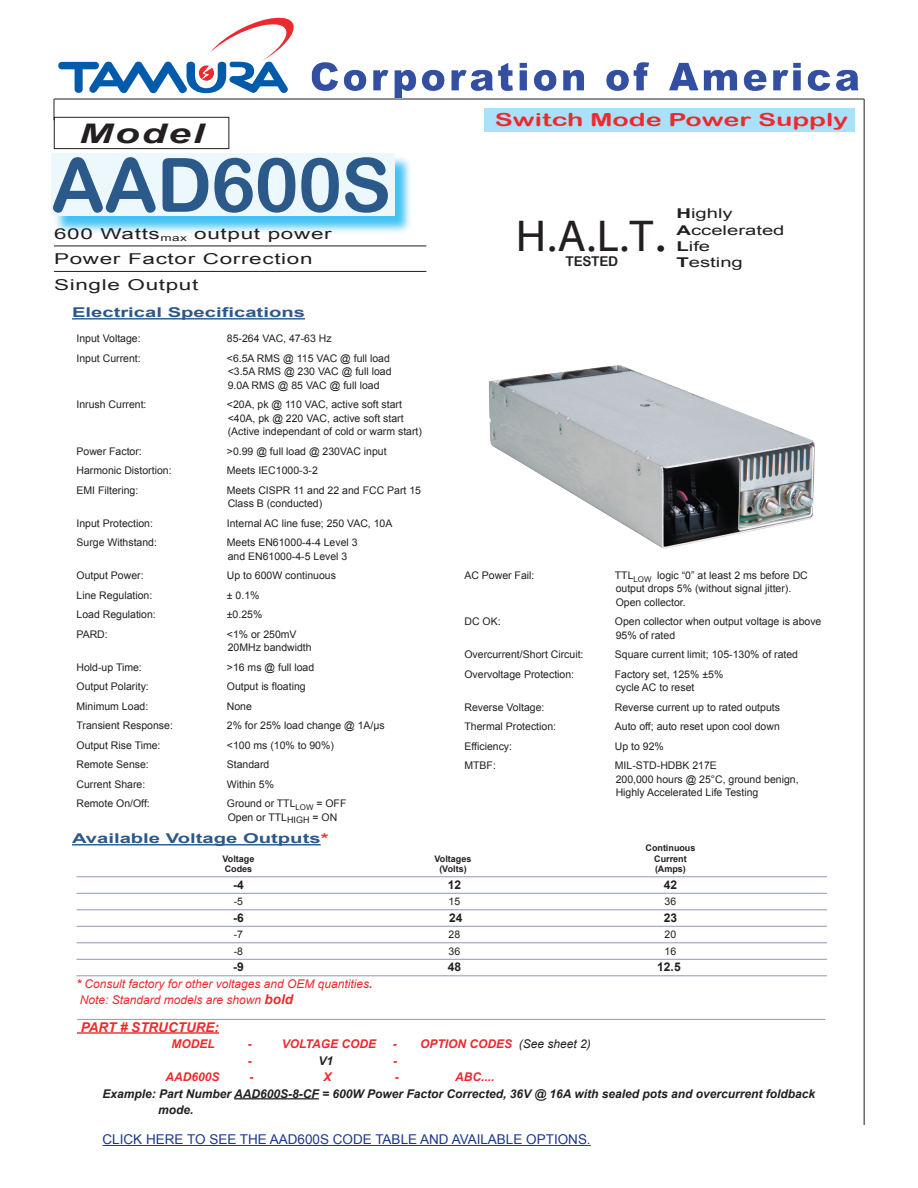
<style>
.page{position:relative;width:918px;height:1188px;background:#fff}
.page>*{position:absolute;margin:0;border:0;box-sizing:border-box;transform-origin:0 0}
.t1{font:75px "Arial Rounded MT Bold";letter-spacing:-.015em;color:#2b598a}
.t2{font:45px "Myriad Web";color:#231f20}
.t3{font:italic 700 27px "Arial";letter-spacing:.05em;color:#231f20;scale:1.5 1}
.t4{font:18px "Arial Rounded MT Bold";color:#ec2a2d;scale:1.5 1}
.t5{font:15px/25.5px "Arial";letter-spacing:.03em;color:#231f20;scale:1.5 1}
.t6{font:13.5px "Arial";color:#1a388c}
.t7{font:700 13.5px "Arial";color:#2b598a;scale:1.5 1}
.t8{font:13.5px/16.2px "Arial";color:#231f20;scale:1.5 1}
.t9{font:italic 700 13.5px "Arial";color:#ec2a2d}
.t10{font:13.5px "Arial Rounded MT Bold";letter-spacing:-.02em;color:#231f20}
.t11{font:italic 700 12px/16.5px "Arial";color:#231f20}
.t12{font:italic 12px/16.5px "Arial";color:#ec2a2d}
.t13{font:italic 700 12px "Arial";color:#ec2a2d}
.t14{font:700 12px "Arial";color:#231f20}
.t15{font:10.5px/13.5px "Arial";color:#231f20}
.t16{font:700 9px "Arial";color:#231f20}
.s1{color:#ec2a2d}
.s2{font-family:"Arial Rounded MT Bold"}
.s3{font-weight:700}
.s4{font-weight:700;font-size:13.5px}
.s5{font-weight:400;color:#231f20}
</style>
<div class="page">
<hr style="left:864px;top:99px;width:1px;height:1026px;background:#231f20">
<hr style="left:72px;top:318px;width:233px;height:2px;background:#2b598a">
<hr style="left:76px;top:877px;width:751px;height:1px;background:#9098b7">
<hr style="left:76px;top:893px;width:751px;height:1px;background:#9098b7">
<hr style="left:76px;top:910px;width:751px;height:1px;background:#9098b7">
<hr style="left:76px;top:926px;width:751px;height:1px;background:#9098b7">
<hr style="left:76px;top:943px;width:751px;height:1px;background:#9098b7">
<hr style="left:76px;top:959px;width:751px;height:1px;background:#9098b7">
<hr style="left:76px;top:976px;width:751px;height:1px;background:#9098b7">
<hr style="left:72px;top:844px;width:249px;height:1px;background:#2b598a">
<hr style="left:54px;top:99px;width:810px;height:1px;background:#231f20">
<div style="left:51px;top:153px;width:364px;height:84px;background:#00aeef;opacity:.75"></div>
<div style="left:51px;top:153px;width:343px;height:63px;background:#edf8fd"></div>
<div style="left:54px;top:117px;width:175px;height:32px;border:1px solid #231f20"></div>
<hr style="left:54px;top:246px;width:372px;height:1px;background:#231f20">
<hr style="left:54px;top:271px;width:372px;height:1px;background:#231f20">
<div style="left:484px;top:108px;width:371px;height:23px;background:#aae0f9"></div>
<svg style="left:54px;top:17px;width:243px;height:103px"></svg>
<img style="left:489px;top:365px;width:326px;height:184px">
<img style="left:302px;top:62px;width:562px;height:39px">
<hr style="left:77px;top:1032px;width:142px;height:2px;background:#ec2a2d">
<hr style="left:77px;top:1019px;width:748px;height:1px;background:#9098b7">
<hr style="left:234px;top:1098px;width:85px;height:1px;background:#231f20">
<hr style="left:103px;top:1145px;width:488px;height:1px;background:#1a388c">
<h3 class="t3" style="left:79px;top:116px;width:85px">Model</h3>
<h1 class="t1" style="left:51px;top:141px;width:342px">AAD600S</h1>
<h3 class="t5" style="left:54px;top:221px;width:187px">600 Watts<sub>max</sub> output power<br>Power Factor Correction<br>Single Output</h3>
<p class="t7" style="left:72px;top:304px;width:157px">Electrical Specifications</p>
<p class="t15" style="left:76px;top:332px;width:66px">Input Voltage:</p>
<p class="t15" style="left:227px;top:332px;width:106px">85-264 VAC, 47-63 Hz</p>
<p class="t15" style="left:76px;top:351px;width:66px">Input Current:</p>
<p class="t15" style="left:227px;top:351px;width:166px">&lt;6.5A RMS @ 115 VAC @ full load &lt;3.5A RMS @ 230 VAC @ full load<br>9.0A RMS @ 85 VAC @ full load</p>
<p class="t15" style="left:77px;top:398px;width:72px">Inrush Current:</p>
<p class="t15" style="left:227px;top:398px;width:197px">&lt;20A, pk @ 110 VAC, active soft start &lt;40A, pk @ 220 VAC, active soft start (Active independant of cold or warm start)</p>
<p class="t15" style="left:77px;top:444px;width:67px">Power Factor:</p>
<p class="t15" style="left:227px;top:444px;width:161px">&gt;0.99 @ full load @ 230VAC input</p>
<p class="t15" style="left:77px;top:464px;width:97px">Harmonic Distortion:</p>
<p class="t15" style="left:227px;top:464px;width:93px">Meets IEC1000-3-2</p>
<p class="t15" style="left:77px;top:483px;width:63px">EMI Filtering:</p>
<p class="t15" style="left:227px;top:483px;width:196px">Meets CISPR 11 and 22 and FCC Part 15<br>Class B (conducted)</p>
<p class="t15" style="left:77px;top:516px;width:78px">Input Protection:</p>
<p class="t15" style="left:227px;top:516px;width:167px">Internal AC line fuse; 250 VAC, 10A</p>
<p class="t15" style="left:77px;top:536px;width:82px">Surge Withstand:</p>
<p class="t15" style="left:227px;top:536px;width:132px">Meets EN61000-4-4 Level 3 and EN61000-4-5 Level 3</p>
<p class="t15" style="left:77px;top:569px;width:69px">Output Power:</p>
<p class="t15" style="left:227px;top:569px;width:111px">Up to 600W continuous</p>
<p class="t15" style="left:77px;top:588px;width:77px">Line Regulation:</p>
<p class="t15" style="left:227px;top:588px;width:34px">± 0.1%</p>
<p class="t15" style="left:77px;top:608px;width:81px">Load Regulation:</p>
<p class="t15" style="left:227px;top:608px;width:37px">±0.25%</p>
<p class="t15" style="left:77px;top:627px;width:33px">PARD:</p>
<p class="t15" style="left:227px;top:627px;width:86px">&lt;1% or 250mV<br>20MHz bandwidth</p>
<p class="t15" style="left:77px;top:660px;width:67px">Hold-up Time:</p>
<p class="t15" style="left:227px;top:660px;width:89px">&gt;16 ms @ full load</p>
<p class="t15" style="left:77px;top:680px;width:74px">Output Polarity:</p>
<p class="t15" style="left:227px;top:680px;width:80px">Output is floating</p>
<p class="t15" style="left:77px;top:699px;width:73px">Minimum Load:</p>
<p class="t15" style="left:227px;top:699px;width:27px">None</p>
<p class="t15" style="left:77px;top:719px;width:98px">Transient Response:</p>
<p class="t15" style="left:227px;top:719px;width:159px">2% for 25% load change @ 1A/µs</p>
<p class="t15" style="left:77px;top:738px;width:86px">Output Rise Time:</p>
<p class="t15" style="left:227px;top:738px;width:109px">&lt;100 ms (10% to 90%)</p>
<p class="t15" style="left:77px;top:758px;width:74px">Remote Sense:</p>
<p class="t15" style="left:227px;top:758px;width:44px">Standard</p>
<p class="t15" style="left:77px;top:777px;width:70px">Current Share:</p>
<p class="t15" style="left:227px;top:777px;width:49px">Within 5%</p>
<p class="t15" style="left:77px;top:797px;width:75px">Remote On/Off:</p>
<p class="t15" style="left:227px;top:797px;width:121px">Ground or TTL<sub>LOW</sub> = OFF<br>Open or TTL<sub>HIGH</sub> = ON</p>
<p class="t7" style="left:72px;top:830px;width:173px">Available Voltage Outputs<span class="s1">*</span></p>
<h3 class="t4" style="left:495px;top:109px;width:237px">Switch Mode Power Supply</h3>
<h2 class="t2" style="left:516px;top:212px;width:153px">H.A.L.T<span class="s2">.</span></h2>
<p class="t10" style="left:566px;top:253px;width:54px">TESTED</p>
<p class="t8" style="left:676px;top:206px;width:74px"><span class="s3">H</span>ighly<br><span class="s3">A</span>ccelerated<br><span class="s3">L</span>ife<br><span class="s3">T</span>esting</p>
<p class="t15" style="left:464px;top:569px;width:72px">AC Power Fail:</p>
<p class="t15" style="left:615px;top:569px;width:194px">TTL<sub>LOW</sub> logic “0” at least 2 ms before DC output drops 5% (without signal jitter).<br>Open collector.</p>
<p class="t15" style="left:464px;top:615px;width:38px">DC OK:</p>
<p class="t15" style="left:615px;top:615px;width:208px">Open collector when output voltage is above<br>95% of rated</p>
<p class="t15" style="left:464px;top:648px;width:121px">Overcurrent/Short Circuit:</p>
<p class="t15" style="left:615px;top:648px;width:185px">Square current limit; 105-130% of rated</p>
<p class="t15" style="left:464px;top:668px;width:111px">Overvoltage Protection:</p>
<p class="t15" style="left:615px;top:668px;width:110px">Factory set, 125% ±5% cycle AC to reset</p>
<p class="t15" style="left:464px;top:701px;width:81px">Reverse Voltage:</p>
<p class="t15" style="left:615px;top:701px;width:167px">Reverse current up to rated outputs</p>
<p class="t15" style="left:464px;top:720px;width:93px">Thermal Protection:</p>
<p class="t15" style="left:615px;top:720px;width:166px">Auto off; auto reset upon cool down</p>
<p class="t15" style="left:464px;top:740px;width:49px">Efficiency:</p>
<p class="t15" style="left:615px;top:740px;width:51px">Up to 92%</p>
<p class="t15" style="left:464px;top:759px;width:33px">MTBF:</p>
<p class="t15" style="left:615px;top:759px;width:185px">MIL-STD-HDBK 217E<br>200,000 hours @ 25°C, ground benign,<br>Highly Accelerated Life Testing</p>
<p class="t16" style="left:646px;top:842px;width:51px">Continuous</p>
<p class="t16" style="left:223px;top:853px;width:33px">Voltage</p>
<p class="t16" style="left:435px;top:853px;width:38px">Voltages</p>
<p class="t16" style="left:654px;top:853px;width:34px">Current</p>
<p class="t16" style="left:225px;top:863px;width:29px">Codes</p>
<p class="t16" style="left:439px;top:863px;width:29px">(Volts)</p>
<p class="t16" style="left:655px;top:863px;width:32px">(Amps)</p>
<p class="t14" style="left:233px;top:877px;width:12px">-4</p>
<p class="t14" style="left:448px;top:877px;width:15px">12</p>
<p class="t14" style="left:664px;top:877px;width:15px">42</p>
<p class="t15" style="left:234px;top:895px;width:11px">-5</p>
<p class="t15" style="left:449px;top:895px;width:13px">15</p>
<p class="t15" style="left:665px;top:895px;width:13px">36</p>
<p class="t14" style="left:233px;top:910px;width:12px">-6</p>
<p class="t14" style="left:449px;top:910px;width:15px">24</p>
<p class="t14" style="left:664px;top:910px;width:15px">23</p>
<p class="t15" style="left:234px;top:928px;width:11px">-7</p>
<p class="t15" style="left:449px;top:928px;width:13px">28</p>
<p class="t15" style="left:665px;top:928px;width:13px">20</p>
<p class="t15" style="left:234px;top:945px;width:11px">-8</p>
<p class="t15" style="left:449px;top:945px;width:13px">36</p>
<p class="t15" style="left:665px;top:945px;width:13px">16</p>
<p class="t14" style="left:233px;top:959px;width:12px">-9</p>
<p class="t14" style="left:448px;top:959px;width:15px">48</p>
<p class="t14" style="left:657px;top:959px;width:25px">12.5</p>
<p class="t12" style="left:76px;top:976px;width:298px"><span class="s3">*</span> Consult factory for other voltages and OEM quantities<span class="s3">.<br></span>Note: Standard models are shown <span class="s4">bold</span></p>
<p class="t9" style="left:81px;top:1018px;width:140px">PART # STRUCTURE:</p>
<p class="t13" style="left:171px;top:1036px;width:45px">MODEL</p>
<p class="t13" style="left:248px;top:1036px;width:5px">-</p>
<p class="t13" style="left:282px;top:1036px;width:96px">VOLTAGE CODE</p>
<p class="t13" style="left:393px;top:1036px;width:200px">- OPTION CODES <span class="s5">(See sheet 2)</span></p>
<p class="t13" style="left:248px;top:1053px;width:5px">-</p>
<p class="t11" style="left:318px;top:1053px;width:16px">V1</p>
<p class="t13" style="left:393px;top:1053px;width:5px">-</p>
<p class="t13" style="left:165px;top:1069px;width:56px">AAD600S</p>
<p class="t13" style="left:250px;top:1069px;width:5px">-</p>
<p class="t13" style="left:324px;top:1069px;width:10px">X</p>
<p class="t13" style="left:395px;top:1069px;width:5px">-</p>
<p class="t13" style="left:455px;top:1069px;width:41px">ABC....</p>
<p class="t11" style="left:158px;top:1086px;width:659px;text-indent:-56px">Example: Part Number AAD600S-8-CF = 600W Power Factor Corrected, 36V @ 16A with sealed pots and overcurrent foldback mode.</p>
<p class="t6" style="left:103px;top:1130px;width:490px">CLICK HERE TO SEE THE AAD600S CODE TABLE AND AVAILABLE OPTIONS.</p>
</div>
